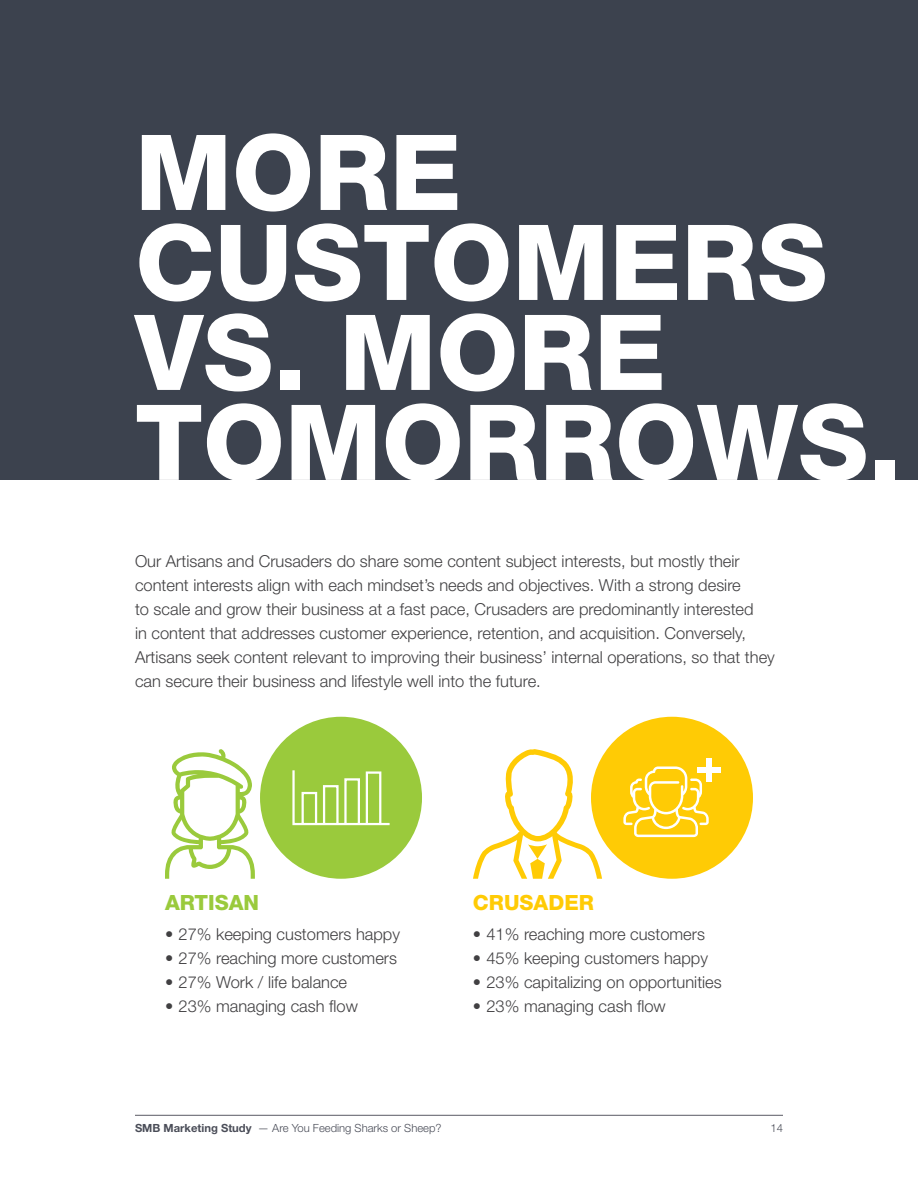
<style>
.page{position:relative;width:918px;height:1188px;background:#fff}
.page>*{position:absolute;margin:0;border:0;box-sizing:border-box;transform-origin:0 0}
.t1{font:800 105px/90px "Helvetica Neue LT Std";color:#fff}
.t2{font:800 21px "Helvetica Neue LT Std";color:#ffcb05}
.t3{font:800 21px "Helvetica Neue LT Std";color:#9aca3c}
.t4{font:300 16.5px/24px "Helvetica Neue LT Std";color:#414042}
.t5{font:300 11.25px "Helvetica Neue LT Std";color:#4a4d58}
.s1{font-weight:700}
</style>
<div class="page">
<hr style="left:135px;top:1115px;width:648px;height:1px;background:#595a64">
<div style="left:0;top:0;width:918px;height:480px;background:#3c424e"></div>
<div style="left:260px;top:717px;width:162px;height:162px;background:#9aca3c;border-radius:50%"></div>
<svg style="left:292px;top:770px;width:98px;height:56px"></svg>
<svg style="left:165px;top:749px;width:90px;height:130px"></svg>
<div style="left:591px;top:717px;width:162px;height:162px;background:#ffcb05;border-radius:50%"></div>
<svg style="left:623px;top:766px;width:86px;height:71px"></svg>
<div style="left:697px;top:767px;width:24px;height:6px;background:#fff"></div>
<div style="left:706px;top:758px;width:6px;height:24px;background:#fff"></div>
<svg style="left:473px;top:749px;width:129px;height:130px"></svg>
<h1 class="t1" style="left:135px;top:127px;width:768px">MORE<br>CUSTOMERS<br>VS. MORE<br>TOMORROWS.</h1>
<p class="t4" style="left:135px;top:549px;width:641px">Our Artisans and Crusaders do share some content subject interests, but mostly their content interests align with each mindset’s needs and objectives. With a strong desire<br>to scale and grow their business at a fast pace, Crusaders are predominantly interested<br>in content that addresses customer experience, retention, and acquisition. Conversely, Artisans seek content relevant to improving their business’ internal operations, so that they can secure their business and lifestyle well into the future.</p>
<p class="t3" style="left:165px;top:890px;width:96px">ARTISAN</p>
<p class="t4" style="left:165px;top:922px;width:237px">• 27% keeping customers happy</p>
<p class="t4" style="left:165px;top:946px;width:234px">• 27% reaching more customers</p>
<p class="t4" style="left:165px;top:970px;width:184px">• 27% Work / life balance</p>
<p class="t4" style="left:165px;top:994px;width:194px">• 23% managing cash flow</p>
<p class="t2" style="left:473px;top:890px;width:122px">CRUSADER</p>
<p class="t4" style="left:473px;top:922px;width:234px">• 41% reaching more customers</p>
<p class="t4" style="left:473px;top:946px;width:237px">• 45% keeping customers happy</p>
<p class="t4" style="left:473px;top:970px;width:250px">• 23% capitalizing on opportunities</p>
<p class="t4" style="left:473px;top:994px;width:194px">• 23% managing cash flow</p>
<p class="t5" style="left:135px;top:1121px;width:308px"><span class="s1">SMB Marketing Study</span> — Are You Feeding Sharks or Sheep?</p>
<p class="t5" style="left:770px;top:1121px;width:14px">14</p>
</div>
